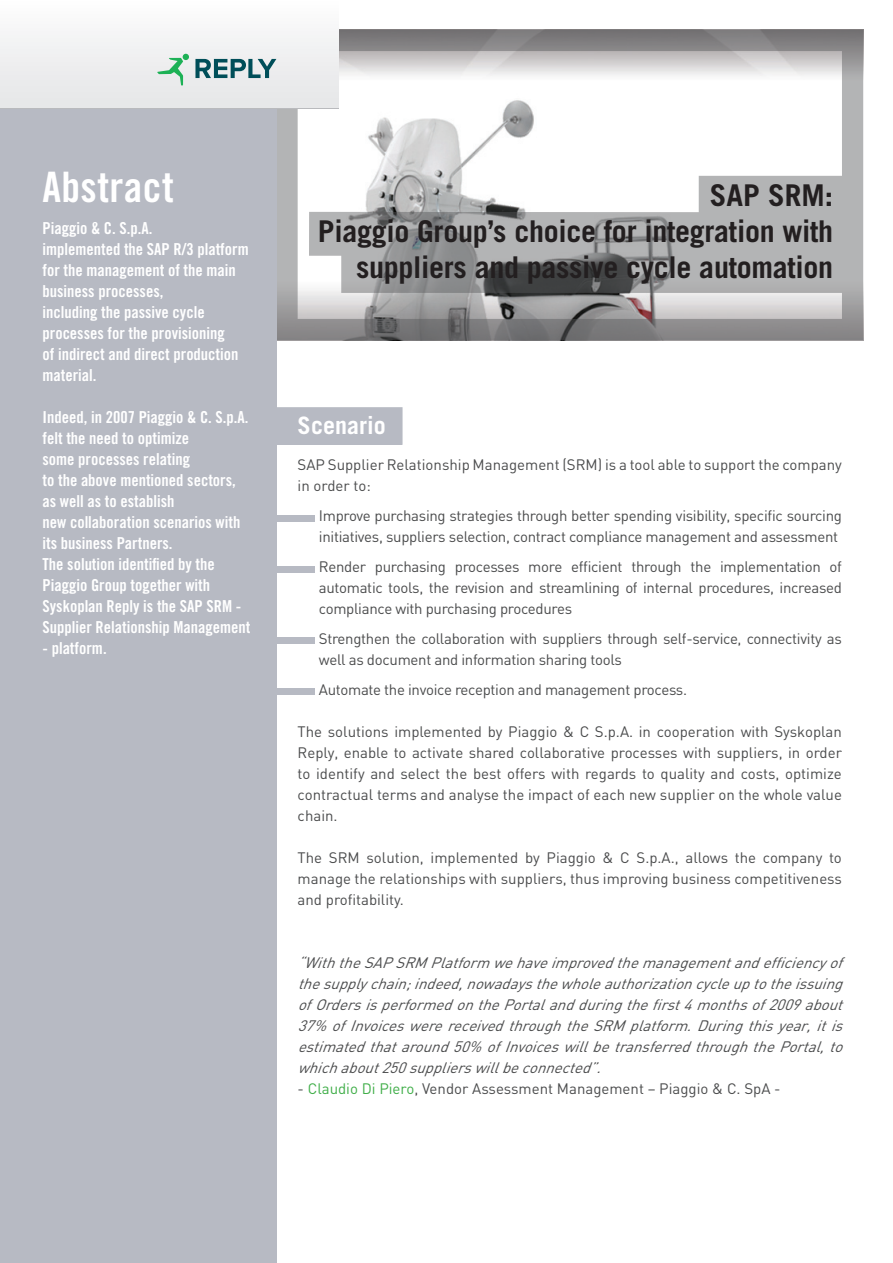
<style>
.page{position:relative;width:893px;height:1263px;background:#fff}
.page>*{position:absolute;margin:0;border:0;box-sizing:border-box;transform-origin:0 0}
.t1{font:42px "Trade Gothic Bold Cond Twenty";letter-spacing:.01em;color:#fff}
.t2{font:700 30px/36px "Trade Gothic";letter-spacing:-.01em;color:#231f20;text-align:right}
.t3{font:700 24px "Trade Gothic";color:#fff}
.t4{font:16.5px/21px "Trade Gothic Bold Cond Twenty";color:#fff}
.t5{font:15px/21px "DIN";letter-spacing:-.02em;color:#4b4c4d;text-align:justify}
.t6{font:italic 15px/21px "DIN";color:#4b4c4d;text-align:justify}
.t7{font:15px/21px "DIN";color:#4b4c4d}
.s1{color:#40ae49}
</style>
<div class="page">
<svg style="left:276px;top:30px;width:587px;height:310px"></svg>
<div style="left:264px;top:408px;width:138px;height:36px;background:#b7bac3"></div>
<div style="left:264px;top:407px;width:139px;height:38px;border:2px solid #b7bac3"></div>
<div style="left:272px;top:567px;width:43px;height:6px;background:#b7bac3"></div>
<div style="left:272px;top:516px;width:43px;height:6px;background:#b7bac3"></div>
<div style="left:272px;top:637px;width:43px;height:6px;background:#b7bac3"></div>
<div style="left:272px;top:688px;width:43px;height:6px;background:#b7bac3"></div>
<div style="left:0;top:0;width:276px;height:1263px;background:#b7bac3"></div>
<div style="left:0;top:0;width:338px;height:108px;background:linear-gradient(to right,#f1f1f2,#f1f2f2)"></div>
<svg style="left:157px;top:54px;width:32px;height:31px"></svg>
<svg style="left:195px;top:59px;width:81px;height:19px;background:#769da3"></svg>
<p class="t1" style="left:43px;top:162px;width:133px">Abstract</p>
<p class="t4" style="left:43px;top:217px;width:208px">Piaggio &amp; C. S.p.A.<br>implemented the SAP R/3 platform for the management of the main business processes,<br>including the passive cycle processes for the provisioning<br>of indirect and direct production material.</p>
<p class="t4" style="left:43px;top:406px;width:209px">Indeed, in 2007 Piaggio &amp; C. S.p.A. felt the need to optimize<br>some processes relating<br>to the above mentioned sectors, as well as to establish<br>new collaboration scenarios with its business Partners.<br>The solution identified by the<br>Piaggio Group together with<br>Syskoplan Reply is the SAP SRM -<br>Supplier Relationship Management</p>
<p class="t4" style="left:43px;top:637px;width:66px">- platform.</p>
<p class="t2" style="left:318px;top:177px;width:517px">SAP SRM:<br>Piaggio Group’s choice for integration with suppliers and passive cycle automation</p>
<p class="t3" style="left:298px;top:411px;width:90px">Scenario</p>
<p class="t7" style="left:298px;top:454px;width:546px">SAP Supplier Relationship Management (SRM) is a tool able to support the company in order to:</p>
<p class="t5" style="left:319px;top:505px;width:525px">Improve purchasing strategies through better spending visibility, specific sourcing initiatives, suppliers selection, contract compliance management and assessment</p>
<p class="t5" style="left:319px;top:556px;width:525px">Render purchasing processes more efficient through the implementation of automatic tools, the revision and streamlining of internal procedures, increased compliance with purchasing procedures</p>
<p class="t5" style="left:319px;top:628px;width:525px">Strengthen the collaboration with suppliers through self-service, connectivity as well as document and information sharing tools</p>
<p class="t5" style="left:319px;top:679px;width:370px">Automate the invoice reception and management process.</p>
<p class="t5" style="left:298px;top:721px;width:546px">The solutions implemented by Piaggio &amp; C S.p.A. in cooperation with Syskoplan Reply, enable to activate shared collaborative processes with suppliers, in order to identify and select the best offers with regards to quality and costs, optimize contractual terms and analyse the impact of each new supplier on the whole value chain.</p>
<p class="t5" style="left:298px;top:847px;width:546px">The SRM solution, implemented by Piaggio &amp; C S.p.A., allows the company to manage the relationships with suppliers, thus improving business competitiveness and profitability.</p>
<p class="t6" style="left:298px;top:952px;width:552px">“WiththeSAPSRMPlatform wehaveimprovedthemanagementandefficiencyof thesupplychain;indeed,nowadaysthewholeauthorizationcycleuptotheissuing ofOrdersisperformedonthePortalandduringthefirst4monthsof2009about 37% ofInvoiceswerereceivedthroughtheSRMplatform.Duringthisyear,itis estimatedthataround50% ofInvoiceswillbetransferredthroughthePortal,to whichabout250supplierswillbeconnected”.</p>
<p class="t7" style="left:298px;top:1078px;width:484px">- <span class="s1">Claudio Di Piero</span>, Vendor Assessment Management – Piaggio &amp; C. SpA -</p>
</div>
